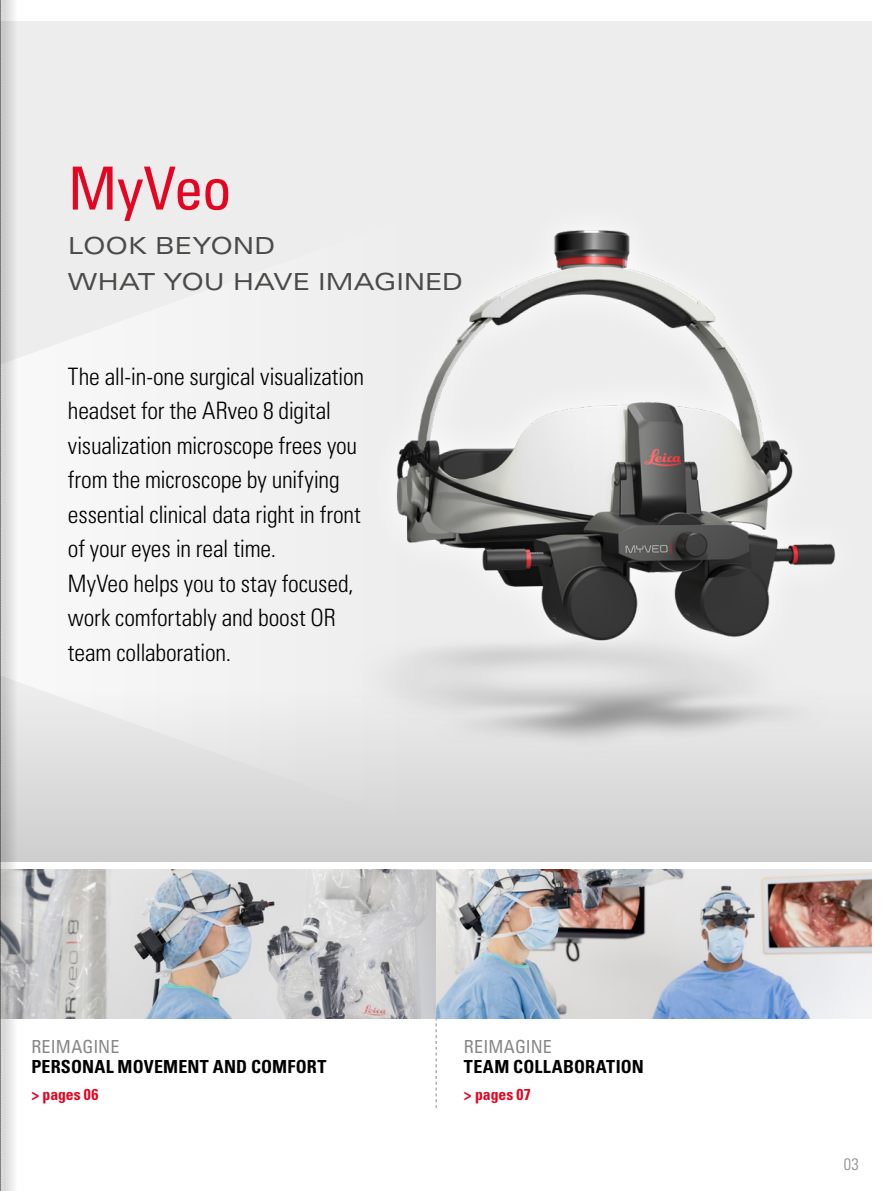
<style>
.page{position:relative;width:893px;height:1191px;background:#fff}
.page>*{position:absolute;margin:0;border:0;box-sizing:border-box;transform-origin:0 0}
.t1{font:condensed 59.4px "Univers LT Std";letter-spacing:-.015em;color:#e40521}
.t2{font:300 condensed 24px/34.5px "Univers LT Std";letter-spacing:-.01em;color:#000}
.t3{font:expanded 23.55px/36px "Univers LT Std";letter-spacing:.005em;color:#4a4a49}
.t4{font:700 condensed 18px "Univers LT Std";letter-spacing:.01em;color:#000}
.t5{font:condensed 18px "Univers LT Std";letter-spacing:.005em;color:#878787}
.t6{font:300 condensed 16.5px "Univers LT Std";color:#878787}
.t7{font:700 condensed 15.75px "Univers LT Std";letter-spacing:-.005em;color:#e40521}
</style>
<div class="page">
<div style="left:0;top:21px;width:872px;height:840px;background:#ededed"></div>
<div style="left:17px;top:345px;width:39px;height:346px;background:#f8f8f8"></div>
<div style="left:0;top:691px;width:872px;height:170px;background:linear-gradient(to bottom,#f0f0f0,#cdcdcd)"></div>
<img style="left:350px;top:230px;width:510px;height:545px">
<svg style="left:436px;top:1018px;width:1px;height:90px"></svg>
<img style="left:436px;top:870px;width:436px;height:148px">
<svg style="left:17px;top:870px;width:355px;height:148px;background:#bec0c2"></svg>
<svg style="left:372px;top:870px;width:64px;height:148px;background:#c6c5c7"></svg>
<svg style="left:1px;top:0;width:16px;height:1191px"></svg>
<svg style="left:0;top:0;width:1px;height:1191px"></svg>
<h1 class="t1" style="left:68px;top:151px;width:165px">MyVeo</h1>
<p class="t3" style="left:68px;top:227px;width:397px">LOOK BEYOND<br>WHAT YOU HAVE IMAGINED</p>
<p class="t2" style="left:68px;top:359px;width:298px">The all-in-one surgical visualization headset for the ARveo 8 digital visualization microscope frees you from the microscope by unifying essential clinical data right in front of your eyes in real time.<br>MyVeo helps you to stay focused, work comfortably and boost OR team collaboration.</p>
<p class="t5" style="left:31px;top:1035px;width:89px">REIMAGINE</p>
<p class="t4" style="left:31px;top:1055px;width:296px">PERSONAL MOVEMENT AND COMFORT</p>
<p class="t7" style="left:31px;top:1084px;width:68px">&gt; pages 06</p>
<p class="t5" style="left:464px;top:1035px;width:89px">REIMAGINE</p>
<p class="t4" style="left:464px;top:1055px;width:181px">TEAM COLLABORATION</p>
<p class="t7" style="left:464px;top:1084px;width:68px">&gt; pages 07</p>
<p class="t6" style="left:844px;top:1154px;width:17px">03</p>
</div>
